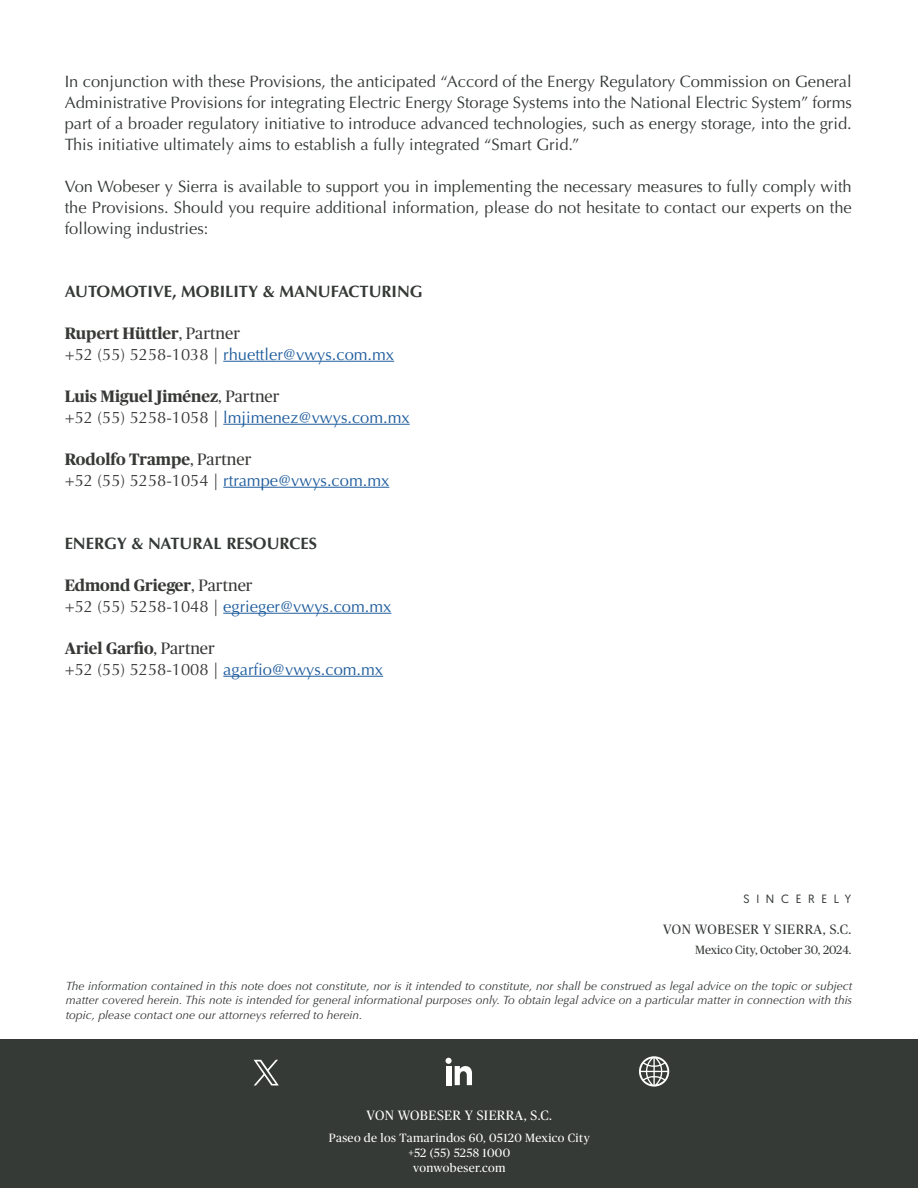
<style>
.page{position:relative;width:918px;height:1188px;background:#fff}
.page>*{position:absolute;margin:0;border:0;box-sizing:border-box;transform-origin:0 0}
.t1{font:16.5px/21px "Optima";color:#353a36;text-align:justify}
.t2{font:16.5px "Optima";color:#215e9e}
.t3{font:700 16.5px "Publico";color:#373936}
.t4{font:700 16.5px "Optima";color:#353a36}
.t5{font:13.5px "Publico";letter-spacing:.045em;color:#353a36}
.t6{font:13.5px "Publico";letter-spacing:.03em;color:#fff}
.t7{font:italic 12px/14.4px "Optima";color:#353a36;text-align:justify}
.t8{font:12px/15px "Publico";letter-spacing:.03em;color:#fff;text-align:center}
.t9{font:12px "Publico";color:#353a36}
.t10{font:12px "Geomanist";letter-spacing:.56em;color:#353a36}
.s1{font-weight:400}
.s2{color:#373936}
</style>
<div class="page">
<hr style="left:223px;top:361px;width:171px;height:1px;background:#215e9e">
<hr style="left:223px;top:424px;width:187px;height:1px;background:#215e9e">
<hr style="left:223px;top:487px;width:166px;height:1px;background:#215e9e">
<hr style="left:223px;top:613px;width:168px;height:1px;background:#215e9e">
<hr style="left:223px;top:676px;width:160px;height:1px;background:#215e9e">
<div style="left:0;top:1040px;width:918px;height:148px;background:#353a36"></div>
<svg style="left:446px;top:1058px;width:26px;height:27px"></svg>
<svg style="left:639px;top:1056px;width:30px;height:31px"></svg>
<svg style="left:254px;top:1060px;width:25px;height:26px"></svg>
<p class="t1" style="left:65px;top:71px;width:789px">In conjunction with these Provisions, the anticipated “Accord of the Energy Regulatory Commission on General Administrative Provisions for integrating Electric Energy Storage Systems into the National Electric System” forms part of a broader regulatory initiative to introduce advanced technologies, such as energy storage, into the grid.<br>This initiative ultimately aims to establish a fully integrated “Smart Grid.”</p>
<p class="t1" style="left:65px;top:176px;width:789px">Von Wobeser y Sierra is available to support you in implementing the necessary measures to fully comply with the Provisions. Should you require additional information, please do not hesitate to contact our experts on the following industries:</p>
<p class="t4" style="left:65px;top:281px;width:360px">AUTOMOTIVE, MOBILITY &amp; MANUFACTURING</p>
<p class="t3" style="left:65px;top:324px;width:177px">Rupert Hüttler<span class="s1">, Partner</span></p>
<p class="t2" style="left:65px;top:344px;width:331px"><span class="s2">+52 (55) 5258-1038 |</span> rhuettler@vwys.com.mx</p>
<p class="t3" style="left:65px;top:387px;width:216px">Luis Miguel Jiménez<span class="s1">, Partner</span></p>
<p class="t2" style="left:65px;top:407px;width:347px"><span class="s2">+52 (55) 5258-1058 |</span> lmjimenez@vwys.com.mx</p>
<p class="t3" style="left:65px;top:450px;width:188px">Rodolfo Trampe<span class="s1">, Partner</span></p>
<p class="t2" style="left:65px;top:470px;width:326px"><span class="s2">+52 (55) 5258-1054 |</span> rtrampe@vwys.com.mx</p>
<p class="t4" style="left:65px;top:533px;width:254px">ENERGY &amp; NATURAL RESOURCES</p>
<p class="t3" style="left:65px;top:576px;width:189px">Edmond Grieger<span class="s1">, Partner</span></p>
<p class="t2" style="left:65px;top:596px;width:328px"><span class="s2">+52 (55) 5258-1048 |</span> egrieger@vwys.com.mx</p>
<p class="t3" style="left:65px;top:639px;width:152px">Ariel Garfio<span class="s1">, Partner</span></p>
<p class="t2" style="left:65px;top:659px;width:320px"><span class="s2">+52 (55) 5258-1008 |</span> agarfio@vwys.com.mx</p>
<p class="t10" style="left:744px;top:891px;width:109px">SINCERELY</p>
<p class="t5" style="left:663px;top:921px;width:190px">VON WOBESER Y SIERRA, S.C.</p>
<p class="t9" style="left:695px;top:944px;width:158px">Mexico City, October 30, 2024.</p>
<p class="t7" style="left:66px;top:979px;width:788px">The information contained in this note does not constitute, nor is it intended to constitute, nor shall be construed as legal advice on the topic or subject matter covered herein. This note is intended for general informational purposes only. To obtain legal advice on a particular matter in connection with this topic, please contact one our attorneys referred to herein.</p>
<p class="t6" style="left:367px;top:1108px;width:187px">VON WOBESER Y SIERRA, S.C.</p>
<p class="t8" style="left:329px;top:1130px;width:262px">Paseo de los Tamarindos 60, 05120 Mexico City +52 (55) 5258 1000<br>vonwobeser.com</p>
</div>
